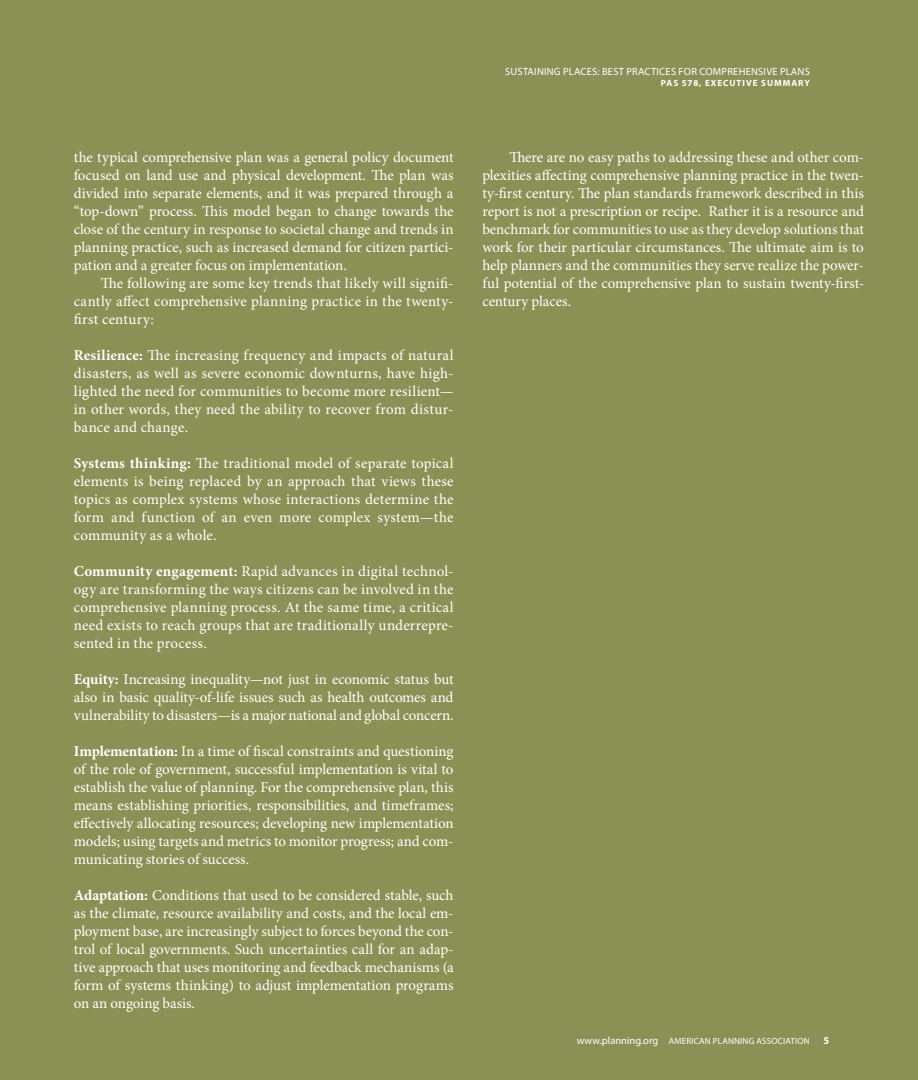
<style>
.page{position:relative;width:918px;height:1080px;background:#8b9155}
.page>*{position:absolute;margin:0;border:0;box-sizing:border-box;transform-origin:0 0}
.ES_Body_First{font:15px/18px "Minion Pro";letter-spacing:.005em;color:#fff;text-align:justify}
.ES_Body_Copy{font:15px/18px "Minion Pro";letter-spacing:.005em;color:#fff;text-align:justify}
.t1{font:10.5px "Myriad Pro";letter-spacing:.02em;color:#fff}
.t2{font:700 10.5px "Myriad Pro";color:#fff}
.t3{font:9px "Myriad Pro";letter-spacing:.02em;color:#fff}
.t4{font:700 9px "Myriad Pro";letter-spacing:.11em;color:#fff}
.s1{font-weight:700}
.s2{font-size:10.5px}
</style>
<div class="page">
<p class="ES_Body_First" style="left:74px;top:148px;width:381px">the typical comprehensive plan was a general policy document focused on land use and physical development. The plan was divided into separate elements, and it was prepared through a “top-down” process. This model began to change towards the close of the century in response to societal change and trends in planning practice, such as increased demand for citizen partici&shy;pation and a greater focus on implementation.</p>
<p class="ES_Body_Copy" style="left:74px;top:274px;width:381px;text-indent:27px">The following are some key trends that likely will signifi&shy;cantly affect comprehensive planning practice in the twenty&shy;first century:</p>
<p class="ES_Body_First" style="left:74px;top:346px;width:381px"><span class="s1">Resilience:</span> The increasing frequency and impacts of natural disasters, as well as severe economic downturns, have high&shy;lighted the need for communities to become more resilient— in other words, they need the ability to recover from distur&shy;bance and change.</p>
<p class="ES_Body_First" style="left:74px;top:454px;width:381px"><span class="s1">Systems thinking:</span> The traditional model of separate topical elements is being replaced by an approach that views these topics as complex systems whose interactions determine the form and function of an even more complex system—the community as a whole.</p>
<p class="ES_Body_First" style="left:74px;top:562px;width:381px"><span class="s1">Community engagement:</span> Rapid advances in digital technol&shy;ogy are transforming the ways citizens can be involved in the comprehensive planning process. At the same time, a critical need exists to reach groups that are traditionally underrepre&shy;sented in the process.</p>
<p class="ES_Body_First" style="left:74px;top:670px;width:381px"><span class="s1">Equity:</span> Increasing inequality—not just in economic status but also in basic quality-of-life issues such as health outcomes and vulnerability to disasters—is a major national and global concern.</p>
<p class="ES_Body_First" style="left:74px;top:742px;width:381px"><span class="s1">Implementation:</span> In a time of fiscal constraints and questioning of the role of government, successful implementation is vital to establish the value of planning. For the comprehensive plan, this means establishing priorities, responsibilities, and timeframes; effectively allocating resources; developing new implementation models; using targets and metrics to monitor progress; and com&shy;municating stories of success.</p>
<p class="ES_Body_First" style="left:74px;top:886px;width:381px"><span class="s1">Adaptation:</span> Conditions that used to be considered stable, such as the climate, resource availability and costs, and the local em&shy;ployment base, are increasingly subject to forces beyond the con&shy;trol of local governments. Such uncertainties call for an adap&shy;tive approach that uses monitoring and feedback mechanisms (a form of systems thinking) to adjust implementation programs on an ongoing basis.</p>
<p class="t1" style="left:505px;top:65px;width:306px">SUSTAINING PLACES: BEST PRACTICES FOR COMPREHENSIVE PLANS</p>
<p class="t4" style="left:661px;top:77px;width:151px">PAS 578, EXECUTIVE SUMMARY</p>
<p class="ES_Body_Copy" style="left:482px;top:148px;width:383px;text-indent:27px">There are no easy paths to addressing these and other com&shy;plexities affecting comprehensive planning practice in the twen&shy;ty-first century. The plan standards framework described in this report is not a prescription or recipe. Rather it is a resource and benchmark for communities to use as they develop solutions that work for their particular circumstances. The ultimate aim is to help planners and the communities they serve realize the power&shy;ful potential of the comprehensive plan to sustain twenty-first&shy;century places.</p>
<p class="t3" style="left:577px;top:1036px;width:235px"><span class="s2">www.planning.org</span> AMERICAN PLANNING ASSOCIATION</p>
<p class="t2" style="left:824px;top:1034px;width:7px">5</p>
</div>
